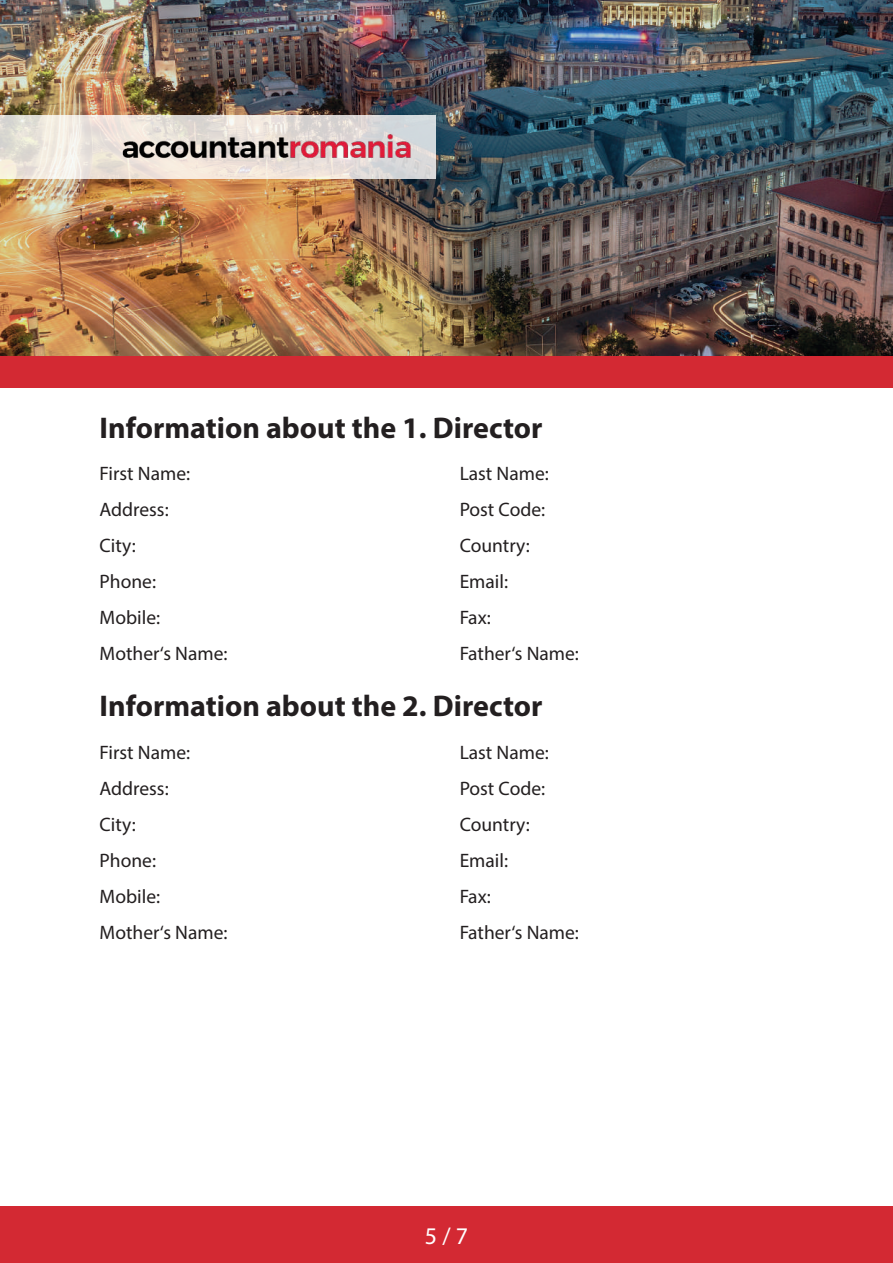
<style>
.page{position:relative;width:893px;height:1263px;background:#fff}
.page>*{position:absolute;margin:0;border:0;box-sizing:border-box;transform-origin:0 0}
.t1{font:700 30px "Myriad Pro";color:#231f20}
.t2{font:24px "Myriad Pro";color:#fff}
.t3{font:19.5px/36px "Myriad Pro";color:#231f20}
</style>
<div class="page">
<img style="left:0;top:0;width:893px;height:356px">
<svg style="left:0;top:115px;width:435px;height:64px;background:#e8e2db"></svg>
<div style="left:0;top:1206px;width:893px;height:57px;background:#d32933"></div>
<div style="left:0;top:356px;width:893px;height:32px;background:#d32933"></div>
<img style="left:119px;top:128px;width:402px;height:48px">
<h1 class="t1" style="left:100px;top:408px;width:444px">Information about the 1. Director</h1>
<p class="t3" style="left:100px;top:455px;width:129px">First Name:<br>Address:<br>City:<br>Phone:<br>Mobile:<br>Mother‘s Name:</p>
<p class="t3" style="left:460px;top:455px;width:121px">Last Name:<br>Post Code:<br>Country:<br>Email:<br>Fax:<br>Father‘s Name:</p>
<h1 class="t1" style="left:100px;top:686px;width:444px">Information about the 2. Director</h1>
<p class="t3" style="left:100px;top:734px;width:129px">First Name:<br>Address:<br>City:<br>Phone:<br>Mobile:<br>Mother‘s Name:</p>
<p class="t3" style="left:460px;top:734px;width:121px">Last Name:<br>Post Code:<br>Country:<br>Email:<br>Fax:<br>Father‘s Name:</p>
<p class="t2" style="left:425px;top:1221px;width:45px">5 / 7</p>
</div>
